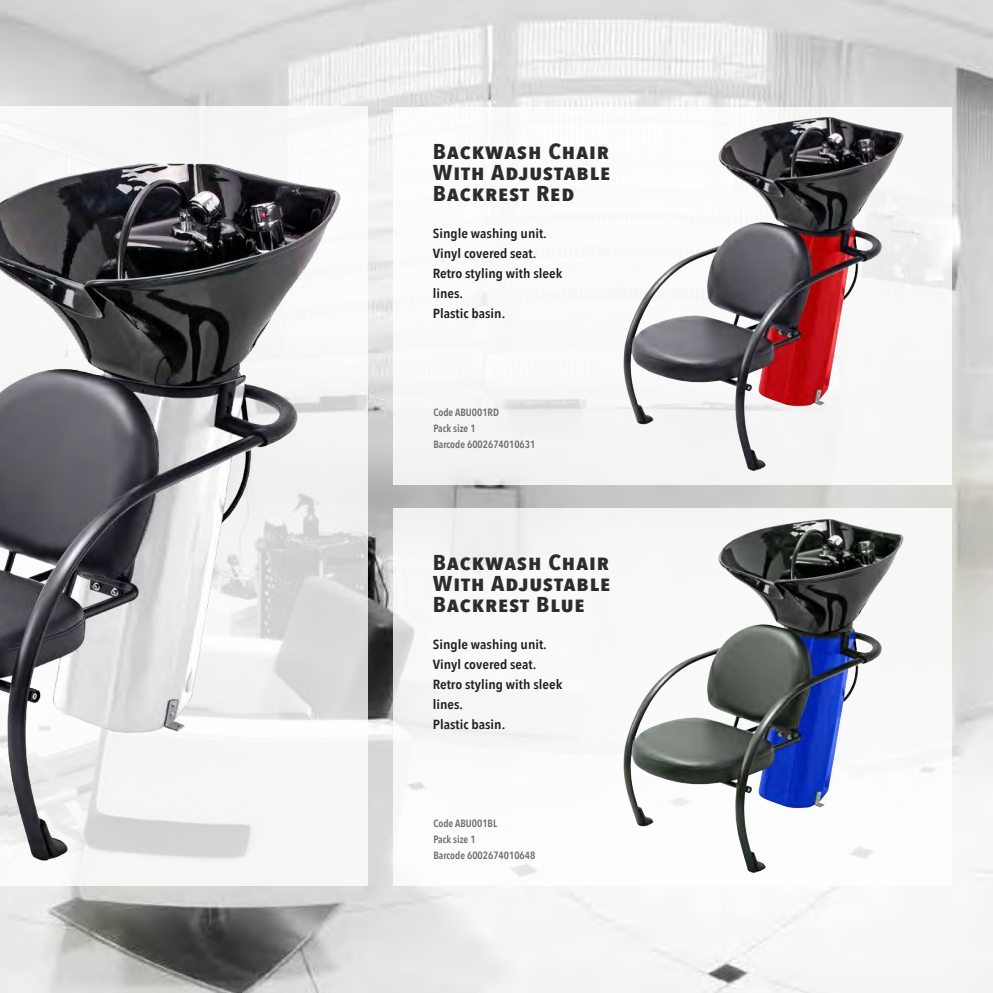
<style>
.page{position:relative;width:993px;height:993px;background:#fff}
.page>*{position:absolute;margin:0;border:0;box-sizing:border-box;transform-origin:0 0}
.t1{font:700 21.35px "Avenir Next Condensed";letter-spacing:.04em;color:#2e2b2c;scale:1.15 1}
.t2{font:600 13.12px "Avenir Next Condensed";color:#231f20;scale:1.12 1}
.t3{font:600 10.5px "Avenir Next Condensed";color:#6c6d70}
</style>
<div class="page">
<img style="left:0;top:0;width:992px;height:992px">
<div style="left:0;top:107px;width:368px;height:778px;background:#f6f6f6"></div>
<div style="left:393px;top:508px;width:557px;height:377px;background:#fff"></div>
<div style="left:393px;top:107px;width:557px;height:377px;background:#fff"></div>
<img style="left:0;top:138px;width:436px;height:747px">
<img style="left:573px;top:107px;width:377px;height:377px">
<img style="left:573px;top:508px;width:363px;height:365px">
<p class="t1" style="left:432px;top:139px;width:155px">Backwash Chair</p>
<p class="t1" style="left:432px;top:160px;width:156px">With Adjustable</p>
<p class="t1" style="left:432px;top:181px;width:125px">Backrest Red</p>
<p class="t2" style="left:432px;top:221px;width:103px">Single washing unit.</p>
<p class="t2" style="left:432px;top:242px;width:94px">Vinyl covered seat.</p>
<p class="t2" style="left:432px;top:262px;width:117px">Retro styling with sleek</p>
<p class="t2" style="left:432px;top:282px;width:29px">lines.</p>
<p class="t2" style="left:432px;top:302px;width:66px">Plastic basin.</p>
<p class="t3" style="left:433px;top:403px;width:67px">Code ABU001RD</p>
<p class="t3" style="left:433px;top:419px;width:44px">Pack size 1</p>
<p class="t3" style="left:433px;top:435px;width:103px">Barcode 6002674010631</p>
<p class="t1" style="left:432px;top:549px;width:155px">Backwash Chair</p>
<p class="t1" style="left:432px;top:570px;width:156px">With Adjustable</p>
<p class="t1" style="left:432px;top:591px;width:134px">Backrest Blue</p>
<p class="t2" style="left:432px;top:632px;width:103px">Single washing unit.</p>
<p class="t2" style="left:432px;top:652px;width:94px">Vinyl covered seat.</p>
<p class="t2" style="left:432px;top:672px;width:117px">Retro styling with sleek</p>
<p class="t2" style="left:432px;top:692px;width:29px">lines.</p>
<p class="t2" style="left:432px;top:713px;width:66px">Plastic basin.</p>
<p class="t3" style="left:433px;top:814px;width:65px">Code ABU001BL</p>
<p class="t3" style="left:433px;top:830px;width:44px">Pack size 1</p>
<p class="t3" style="left:433px;top:845px;width:103px">Barcode 6002674010648</p>
</div>
